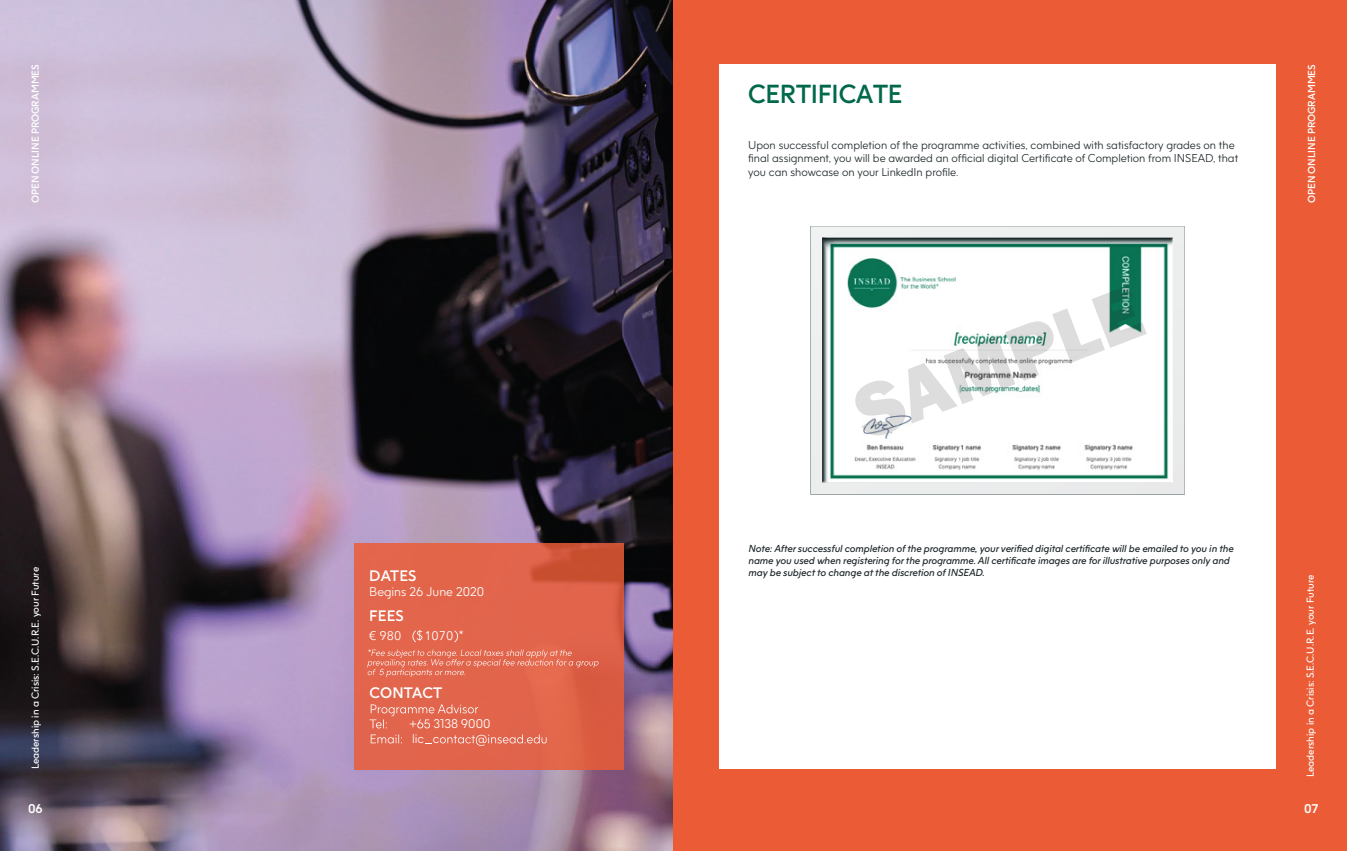
<style>
.page{position:relative;width:1347px;height:851px;background:#fff}
.page>*{position:absolute;margin:0;border:0;box-sizing:border-box;transform-origin:0 0}
.t1{font:700 25.75px "F37 Jan";letter-spacing:-.01em;color:#00684b}
.t2{font:700 15px "F37 Jan";letter-spacing:.01em;color:#fff}
.t3{font:300 12.5px/15px "F37 Jan";color:#fff}
.t4{font:12.5px "Avenir Next";color:#fff}
.t5{font:700 12.5px "F37 Jan";color:#fff}
.t6{font:300 11.25px/13.5px "F37 Jan";color:#1c2629}
.t7{font:italic 10px/12px "F37 Jan";color:#1c2629}
.t8{font:10px "F37 Jan";color:#fff}
.t9{font:700 10px "F37 Jan";letter-spacing:-.005em;color:#fff}
</style>
<div class="page">
<img style="left:0;top:0;width:673px;height:850px">
<svg style="left:354px;top:543px;width:270px;height:226px;background:#df6248"></svg>
<svg style="left:412px;top:629px;width:51px;height:13px"></svg>
<svg style="left:367px;top:649px;width:231px;height:28px;background:#e4745e"></svg>
<svg style="left:369px;top:704px;width:109px;height:24px;background:#e4755f"></svg>
<svg style="left:371px;top:734px;width:31px;height:9px"></svg>
<svg style="left:440px;top:734px;width:106px;height:11px"></svg>
<div style="left:673px;top:0;width:673px;height:850px;background:#eb5c36"></div>
<div style="left:719px;top:64px;width:556px;height:705px;background:#fff"></div>
<svg style="left:810px;top:226px;width:374px;height:268px"></svg>
<hr style="left:822px;top:480px;width:351px;height:2px;background:#fff">
<hr style="left:1170px;top:238px;width:2px;height:244px;background:#fffeff">
<svg style="left:827px;top:238px;width:346px;height:5px;background:#5b6869"></svg>
<svg style="left:822px;top:238px;width:5px;height:244px"></svg>
<svg style="left:855px;top:285px;width:291px;height:150px"></svg>
<p class="t9" style="left:29px;top:203px;width:140px;rotate:-90deg">OPEN ONLINE PROGRAMMES</p>
<p class="t8" style="left:29px;top:769px;width:204px;rotate:-90deg">Leadership in a Crisis: S.E.C.U.R.E. your Future</p>
<p class="t5" style="left:28px;top:800px;width:16px">06</p>
<h2 class="t2" style="left:369px;top:565px;width:49px">DATES</h2>
<p class="t3" style="left:369px;top:583px;width:116px">Begins 26 June 2020</p>
<h2 class="t2" style="left:369px;top:606px;width:36px">FEES</h2>
<p class="t4" style="left:369px;top:624px;width:34px">€ 980</p>
<p class="t4" style="left:424px;top:625px;width:30px">1070</p>
<h2 class="t2" style="left:369px;top:683px;width:74px">CONTACT</h2>
<p class="t3" style="left:412px;top:716px;width:80px;text-indent:21px">3138 9000 lic c</p>
<h1 class="t1" style="left:748px;top:77px;width:156px">CERTIFICATE</h1>
<p class="t6" style="left:748px;top:138px;width:491px">Upon successful completion of the programme activities, combined with satisfactory grades on the final assignment, you will be awarded an official digital Certificate of Completion from INSEAD, that you can showcase on your LinkedIn profile.</p>
<p class="t9" style="left:1305px;top:203px;width:140px;rotate:-90deg">OPEN ONLINE PROGRAMMES</p>
<p class="t7" style="left:748px;top:542px;width:487px">Note: After successful completion of the programme, your verified digital certificate will be emailed to you in the name you used when registering for the programme. All certificate images are for illustrative purposes only and may be subject to change at the discretion of INSEAD.</p>
<p class="t8" style="left:1303px;top:777px;width:204px;rotate:-90deg">Leadership in a Crisis: S.E.C.U.R.E. your Future</p>
<p class="t5" style="left:1304px;top:800px;width:15px">07</p>
</div>
